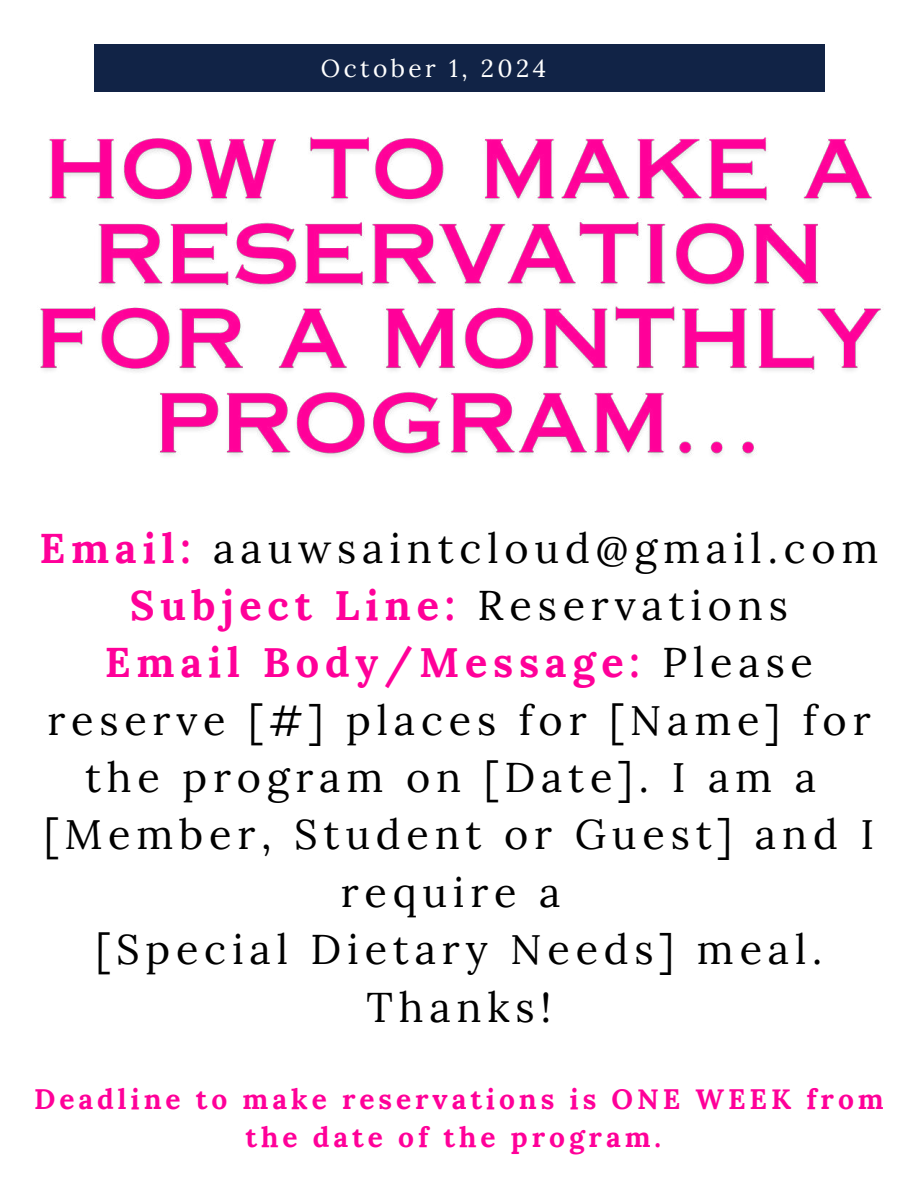
<style>
.page{position:relative;width:918px;height:1188px;background:#fff}
.page>*{position:absolute;margin:0;border:0;box-sizing:border-box;transform-origin:0 0}
.t1{font:41.4px/57.3px "Lora";letter-spacing:.14em;color:#000;text-align:center}
.t2{font:700 28.05px/38.2px "Lora";letter-spacing:.14em;color:#f09;text-align:center}
.t3{font:24.45px "Lora";letter-spacing:.14em;color:#fff}
.s1{font-weight:700;color:#f09}
</style>
<div class="page">
<img style="left:40px;top:136px;width:841px;height:321px">
<div style="left:94px;top:45px;width:730px;height:47px;background:#112346"></div>
<p class="t3" style="left:321px;top:53px;width:227px">October 1, 2024</p>
<p class="t1" style="left:39px;top:519px;width:841px"><span class="s1">Email:</span> aauwsaintcloud@gmail.com<br><span class="s1">Subject Line:</span> Reservations<br><span class="s1">Email Body/Message:</span> Please reserve [#] places for [Name] for the program on [Date]. I am a [Member, Student or Guest] and I require a<br>[Special Dietary Needs] meal.<br>Thanks!</p>
<p class="t2" style="left:34px;top:1080px;width:851px">Deadline to make reservations is ONE WEEK from the date of the program.</p>
</div>
